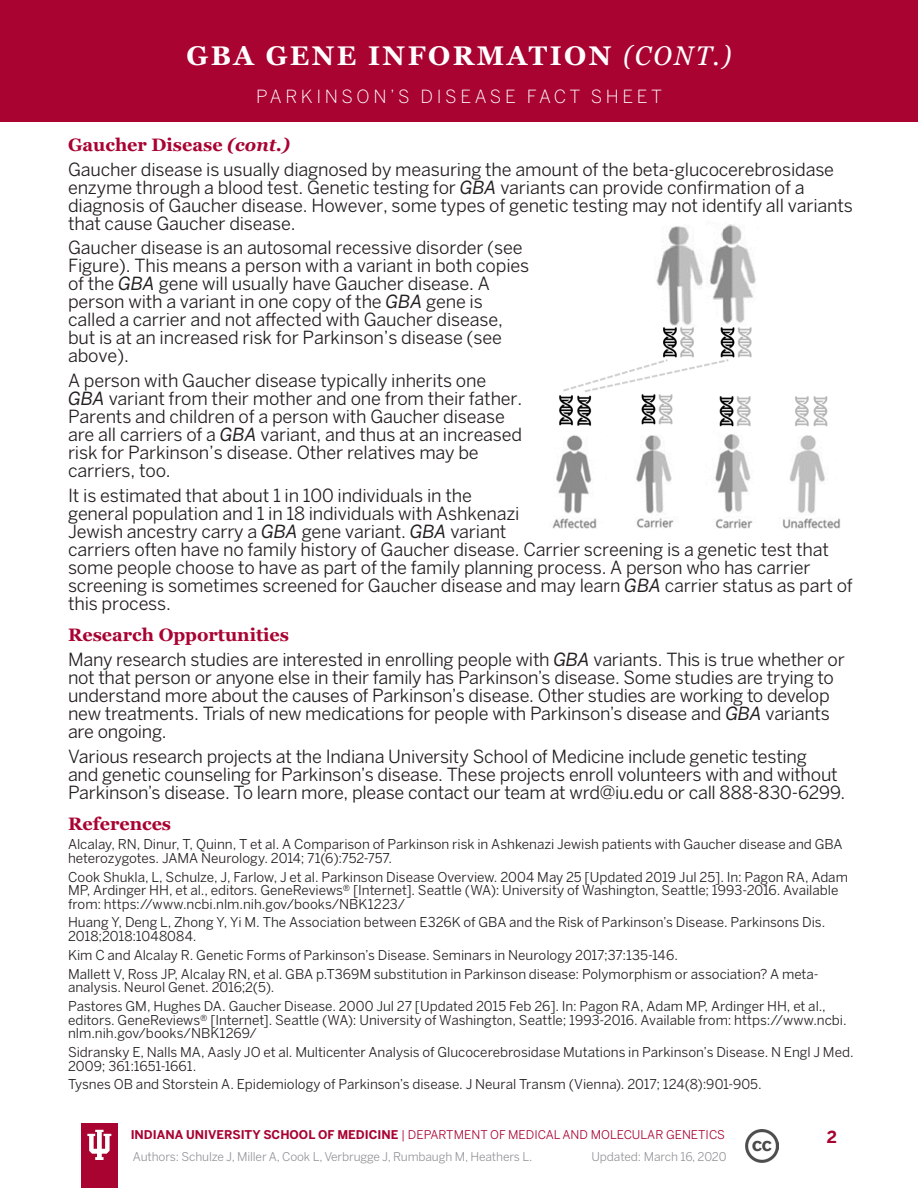
<style>
.page{position:relative;width:918px;height:1188px;background:#fff}
.page>*{position:absolute;margin:0;border:0;box-sizing:border-box;transform-origin:0 0}
.Headline_style__whit{font:700 27px "Georgia Pro";letter-spacing:.09em;color:#fff}
.Paragraph_Style_1{font:18px/18px "Benton Sans";letter-spacing:-.01em;color:#231f20}
.Headline_style__red{font:700 18px "Georgia";color:#a90332}
.Headline_style__whit-2{font:300 18px "Benton Sans";letter-spacing:.2em;color:#fff}
.t1{font:700 16.5px "Benton Sans";color:#a90332}
.Paragraph_Style_3{font:13.5px/13.5px "Benton Sans";color:#231f20}
.Main_body_text{font:12px "Benton Sans";letter-spacing:-.01em;color:#939598}
.t2{font:12px "Benton Sans";color:#a90332}
.s1{font-weight:400;font-style:italic;font-stretch:condensed}
.s2{font-style:italic}
.s3{font-weight:700}
</style>
<div class="page">
<div style="left:0;top:0;width:918px;height:122px;background:#a90332"></div>
<div style="left:81px;top:1124px;width:37px;height:64px;background:#a90332"></div>
<svg style="left:87px;top:1130px;width:24px;height:30px"></svg>
<img style="left:552px;top:224px;width:288px;height:305px">
<img style="left:746px;top:1130px;width:33px;height:32px">
<p class="Headline_style__whit" style="left:186px;top:40px;width:547px">GBA GENE INFORMATION <span class="s1">(CONT.)</span></p>
<p class="Headline_style__whit-2" style="left:256px;top:86px;width:408px">PARKINSON’S DISEASE FACT SHEET</p>
<p class="Headline_style__red" style="left:68px;top:133px;width:224px">Gaucher Disease <span class="s2">(cont.)</span></p>
<p class="Paragraph_Style_1" style="left:68px;top:160px;width:786px">Gaucher disease is usually diagnosed by measuring the amount of the beta-glucocerebrosidase enzyme through a blood test. Genetic testing for <span class="s2">GBA</span> variants can provide confirmation of a diagnosis of Gaucher disease. However, some types of genetic testing may not identify all variants that cause Gaucher disease.</p>
<p class="Paragraph_Style_1" style="left:68px;top:239px;width:463px">Gaucher disease is an autosomal recessive disorder (see Figure). This means a person with a variant in both copies of the <span class="s2">GBA</span> gene will usually have Gaucher disease. A person with a variant in one copy of the <span class="s2">GBA</span> gene is called a carrier and not affected with Gaucher disease, but is at an increased risk for Parkinson’s disease (see above).</p>
<p class="Paragraph_Style_1" style="left:68px;top:372px;width:456px">A person with Gaucher disease typically inherits one <span class="s2">GBA</span> variant from their mother and one from their father.<br>Parents and children of a person with Gaucher disease are all carriers of a <span class="s2">GBA</span> variant, and thus at an increased risk for Parkinson’s disease. Other relatives may be carriers, too.</p>
<p class="Paragraph_Style_1" style="left:68px;top:486px;width:786px">It is estimated that about 1 in 100 individuals in the<br>general population and 1 in 18 individuals with Ashkenazi<br>Jewish ancestry carry a <span class="s2">GBA</span> gene variant. <span class="s2">GBA</span> variant<br>carriers often have no family history of Gaucher disease. Carrier screening is a genetic test that some people choose to have as part of the family planning process. A person who has carrier screening is sometimes screened for Gaucher disease and may learn <span class="s2">GBA</span> carrier status as part of this process.</p>
<p class="Headline_style__red" style="left:68px;top:623px;width:223px">Research Opportunities</p>
<p class="Paragraph_Style_1" style="left:68px;top:651px;width:778px">Many research studies are interested in enrolling people with <span class="s2">GBA</span> variants. This is true whether or not that person or anyone else in their family has Parkinson’s disease. Some studies are trying to understand more about the causes of Parkinson’s disease. Other studies are working to develop new treatments. Trials of new medications for people with Parkinson’s disease and <span class="s2">GBA</span> variants are ongoing.</p>
<p class="Paragraph_Style_1" style="left:68px;top:747px;width:779px">Various research projects at the Indiana University School of Medicine include genetic testing<br>and genetic counseling for Parkinson’s disease. These projects enroll volunteers with and without<br>Parkinson’s disease. To learn more, please contact our team at wrd@iu.edu or call 888-830-6299.</p>
<p class="Headline_style__red" style="left:68px;top:812px;width:105px">References</p>
<p class="Paragraph_Style_3" style="left:68px;top:838px;width:776px">Alcalay, RN, Dinur, T, Quinn, T et al. A Comparison of Parkinson risk in Ashkenazi Jewish patients with Gaucher disease and GBA heterozygotes. JAMA Neurology. 2014; 71(6):752-757.</p>
<p class="Paragraph_Style_3" style="left:68px;top:870px;width:781px">Cook Shukla, L, Schulze, J, Farlow, J et al. Parkinson Disease Overview. 2004 May 25 [Updated 2019 Jul 25]. In: Pagon RA, Adam<br>MP, Ardinger HH, et al., editors. GeneReviews® [Internet]. Seattle (WA): University of Washington, Seattle; 1993-2016. Available from: https://www.ncbi.nlm.nih.gov/books/NBK1223/</p>
<p class="Paragraph_Style_3" style="left:68px;top:916px;width:759px">Huang Y, Deng L, Zhong Y, Yi M. The Association between E326K of GBA and the Risk of Parkinson’s Disease. Parkinsons Dis.<br>2018;2018:1048084.</p>
<p class="Paragraph_Style_3" style="left:68px;top:948px;width:611px">Kim C and Alcalay R. Genetic Forms of Parkinson’s Disease. Seminars in Neurology 2017;37:135-146.</p>
<p class="Paragraph_Style_3" style="left:68px;top:967px;width:752px">Mallett V, Ross JP, Alcalay RN, et al. GBA p.T369M substitution in Parkinson disease: Polymorphism or association? A meta&shy;analysis. Neurol Genet. 2016;2(5).</p>
<p class="Paragraph_Style_3" style="left:68px;top:1000px;width:780px">Pastores GM, Hughes DA. Gaucher Disease. 2000 Jul 27 [Updated 2015 Feb 26]. In: Pagon RA, Adam MP, Ardinger HH, et al., editors. GeneReviews® [Internet]. Seattle (WA): University of Washington, Seattle; 1993-2016. Available from: https://www.ncbi. nlm.nih.gov/books/NBK1269/</p>
<p class="Paragraph_Style_3" style="left:68px;top:1045px;width:787px">Sidransky E, Nalls MA, Aasly JO et al. Multicenter Analysis of Glucocerebrosidase Mutations in Parkinson’s Disease. N Engl J Med.<br>2009; 361:1651-1661.</p>
<p class="Paragraph_Style_3" style="left:68px;top:1078px;width:695px">Tysnes OB and Storstein A. Epidemiology of Parkinson’s disease. J Neural Transm (Vienna). 2017; 124(8):901-905.</p>
<p class="t1" style="left:827px;top:1127px;width:12px">2</p>
<p class="Main_body_text" style="left:133px;top:1150px;width:401px">Authors: Schulze J, Miller A, Cook L, Verbrugge J, Rumbaugh M, Heathers L.</p>
<p class="Main_body_text" style="left:592px;top:1150px;width:137px">Updated: March 16, 2020</p>
<p class="t2" style="left:131px;top:1128px;width:596px"><span class="s3">INDIANA UNIVERSITY SCHOOL OF MEDICINE</span> | DEPARTMENT OF MEDICAL AND MOLECULAR GENETICS</p>
</div>
